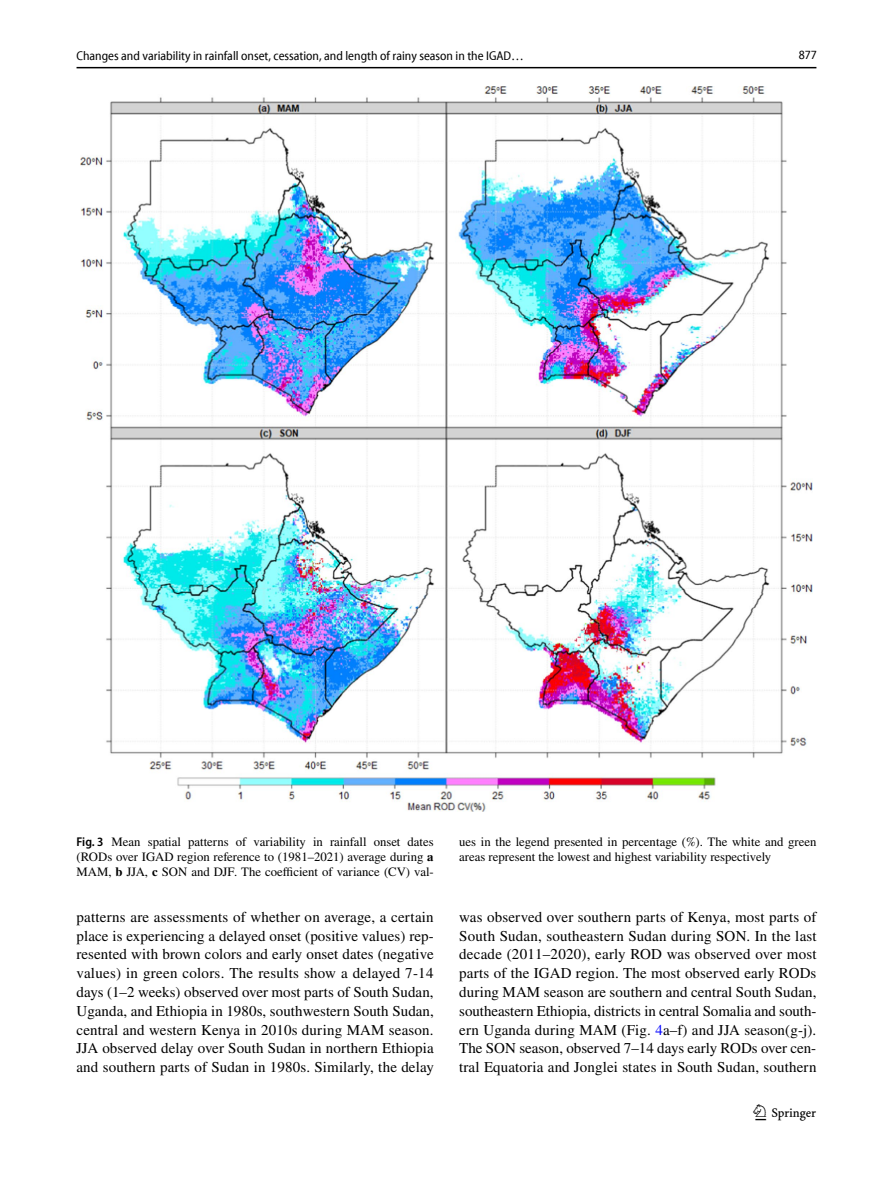
<style>
.page{position:relative;width:893px;height:1187px;background:#fff}
.page>*{position:absolute;margin:0;border:0;box-sizing:border-box;transform-origin:0 0}
.t1{font:22.5px "Springnew Regular 3";color:#000}
.t2{font:15px/18.8px "STIX";letter-spacing:.01em;color:#000;text-align:justify}
.t3{font:12.75px/15px "STIX";color:#000;text-align:justify}
.t4{font:semi-condensed 12.75px "Myriad Pro Unic";color:#000}
.t5{font:12.75px "Myriad Pro Unic Semi Condensed 2";color:#000}
.s1{font-family:"Myriad Pro";font-weight:600;font-stretch:semi-condensed}
.s2{font-weight:700}
.s3{color:#00f}
</style>
<div class="page">
<hr style="left:77px;top:67px;width:739px;height:1px;background:#000">
<img style="left:81px;top:87px;width:731px;height:724px">
<p class="t4" style="left:76px;top:51px;width:449px">Changes and variability in rainfall onset, cessation, and length of rainy season in the IGAD…</p>
<p class="t5" style="left:799px;top:50px;width:20px">877</p>
<p class="t3" style="left:77px;top:835px;width:359px"><span class="s1">Fig. 3</span> Mean spatial patterns of variability in rainfall onset dates (RODs over IGAD region reference to (1981–2021) average during <span class="s2">a </span>MAM, <span class="s2">b</span> JJA, <span class="s2">c</span> SON and DJF. The coefficient of variance (CV) val-</p>
<p class="t3" style="left:459px;top:835px;width:359px">ues in the legend presented in percentage (%). The white and green areas represent the lowest and highest variability respectively</p>
<p class="t2" style="left:77px;top:908px;width:359px">patterns are assessments of whether on average, a certain place is experiencing a delayed onset (positive values) rep&shy;resented with brown colors and early onset dates (negative values) in green colors. The results show a delayed 7-14 days (1–2 weeks) observed over most parts of South Sudan, Uganda, and Ethiopia in 1980s, southwestern South Sudan, central and western Kenya in 2010s during MAM season.<br>JJA observed delay over South Sudan in northern Ethiopia and southern parts of Sudan in 1980s. Similarly, the delay</p>
<p class="t2" style="left:459px;top:908px;width:359px">was observed over southern parts of Kenya, most parts of South Sudan, southeastern Sudan during SON. In the last decade (2011–2020), early ROD was observed over most parts of the IGAD region. The most observed early RODs during MAM season are southern and central South Sudan, southeastern Ethiopia, districts in central Somalia and south&shy;ern Uganda during MAM (Fig. <span class="s3">4</span>a–f) and JJA season(g-j).<br>The SON season, observed 7–14 days early RODs over cen&shy;tral Equatoria and Jonglei states in South Sudan, southern</p>
<h1 class="t1" style="left:755px;top:1104px;width:62px">1 3</h1>
</div>
